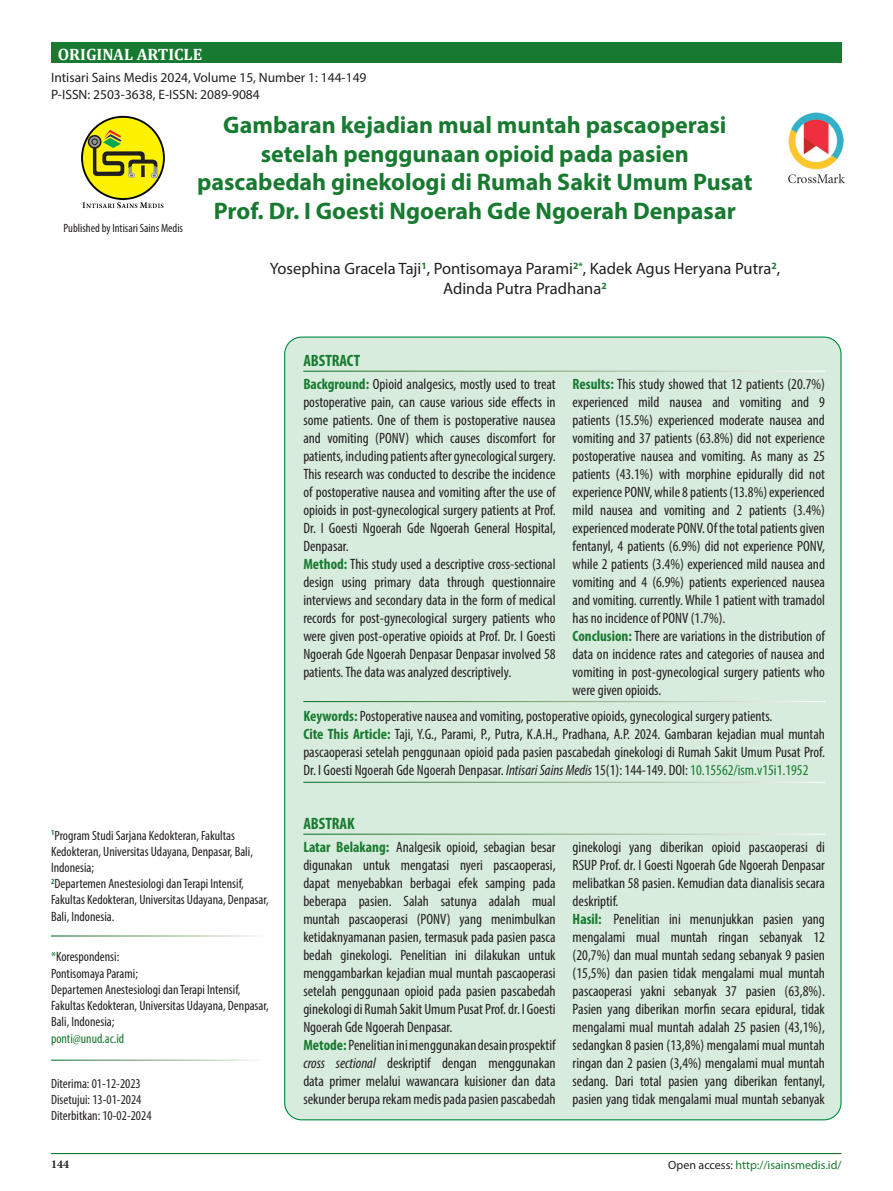
<style>
.page{position:relative;width:893px;height:1191px;background:#fff}
.page>*{position:absolute;margin:0;border:0;box-sizing:border-box;transform-origin:0 0}
.Judul_Naskah{font:700 24px/28.8px "Myriad Pro";color:#187a30;text-align:center}
.Author{font:16.5px "Myriad Pro";color:#231f20}
.t1{font:700 16.5px "Cambria";color:#fff}
.Default{font:700 condensed 16.5px "Myriad Pro";color:#187a30}
.Abstrak_Isi{font:condensed 15px/18px "Myriad Pro";color:#231f20;text-align:justify}
.Afiliasi{font:condensed 13.5px/16.2px "Myriad Pro";color:#231f20}
.t2{font:13.5px "Myriad Pro";color:#231f20}
.Afiliasi-2{font:condensed 13.5px "Myriad Pro";color:#187a30}
.judul{font:12px "Myriad Pro";color:#187a30}
.judul-2{font:condensed 12px "Myriad Pro";color:#231f20}
.judul-3{font:700 12px "Minion Pro";color:#231f20}
.s1{font-weight:700;color:#187a30}
.s2{font-style:italic}
.s3{color:#187a30}
.s4{color:#231f20}
</style>
<div class="page">
<div style="left:51px;top:43px;width:790px;height:20px;background:#187a30"></div>
<div style="left:285px;top:337px;width:556px;height:782px;background:#d8ecdd;border-radius:17px"></div>
<img style="left:788px;top:112px;width:57px;height:72px">
<hr style="left:303px;top:371px;width:522px;height:1px;background:#fff">
<hr style="left:303px;top:833px;width:522px;height:1px;background:#fff">
<hr style="left:303px;top:701px;width:522px;height:1px;background:#fff">
<hr style="left:303px;top:781px;width:522px;height:2px;background:#fff">
<img style="left:81px;top:115px;width:84px;height:94px">
<hr style="left:51px;top:1153px;width:790px;height:1px;background:#187a30">
<p class="t1" style="left:58px;top:43px;width:146px">ORIGINAL ARTICLE</p>
<p class="t2" style="left:51px;top:70px;width:317px">Intisari Sains Medis 2024, Volume 15, Number 1: 144-149</p>
<p class="t2" style="left:51px;top:86px;width:210px">P-ISSN: 2503-3638, E-ISSN: 2089-9084</p>
<p class="judul-2" style="left:64px;top:221px;width:121px">Published by Intisari Sains Medis</p>
<p class="Judul_Naskah" style="left:197px;top:110px;width:557px">Gambaran kejadian mual muntah pascaoperasi setelah penggunaan opioid pada pasien pascabedah ginekologi di Rumah Sakit Umum Pusat Prof. Dr. I Goesti Ngoerah Gde Ngoerah Denpasar</p>
<p class="Author" style="left:270px;top:258px;width:512px">Yosephina Gracela Taji<sup>1</sup>, Pontisomaya Parami<sup>2*</sup>, Kadek Agus Heryana Putra<sup>2</sup>,</p>
<p class="Author" style="left:443px;top:278px;width:165px">Adinda Putra Pradhana<sup>2</sup></p>
<p class="Default" style="left:303px;top:350px;width:58px">ABSTRACT</p>
<p class="Abstrak_Isi" style="left:303px;top:375px;width:254px"><span class="s1">Background:</span> Opioid analgesics, mostly used to treat postoperative pain, can cause various side effects in some patients. One of them is postoperative nausea and vomiting (PONV) which causes discomfort for patients, including patients after gynecological surgery.<br>This research was conducted to describe the incidence of postoperative nausea and vomiting after the use of opioids in post-gynecological surgery patients at Prof.<br>Dr. I Goesti Ngoerah Gde Ngoerah General Hospital, Denpasar.</p>
<p class="Abstrak_Isi" style="left:303px;top:555px;width:254px"><span class="s1">Method:</span> This study used a descriptive cross-sectional design using primary data through questionnaire interviews and secondary data in the form of medical records for post-gynecological surgery patients who were given post-operative opioids at Prof. Dr. I Goesti Ngoerah Gde Ngoerah Denpasar Denpasar involved 58 patients. The data was analyzed descriptively.</p>
<p class="Abstrak_Isi" style="left:573px;top:375px;width:254px"><span class="s1">Results:</span> This study showed that 12 patients (20.7%) experienced mild nausea and vomiting and 9 patients (15.5%) experienced moderate nausea and vomiting and 37 patients (63.8%) did not experience postoperative nausea and vomiting. As many as 25 patients (43.1%) with morphine epidurally did not experience PONV, while 8 patients (13.8%) experienced mild nausea and vomiting and 2 patients (3.4%) experienced moderate PONV. Of the total patients given fentanyl, 4 patients (6.9%) did not experience PONV, while 2 patients (3.4%) experienced mild nausea and vomiting and 4 (6.9%) patients experienced nausea and vomiting. currently. While 1 patient with tramadol has no incidence of PONV (1.7%).</p>
<p class="Abstrak_Isi" style="left:573px;top:627px;width:254px"><span class="s1">Conclusion:</span> There are variations in the distribution of data on incidence rates and categories of nausea and vomiting in post-gynecological surgery patients who were given opioids.</p>
<p class="Abstrak_Isi" style="left:303px;top:706px;width:471px"><span class="s1">Keywords:</span> Postoperative nausea and vomiting, postoperative opioids, gynecological surgery patients.</p>
<p class="Abstrak_Isi" style="left:303px;top:724px;width:523px"><span class="s1">Cite This Article:</span> Taji, Y.G., Parami, P., Putra, K.A.H., Pradhana, A.P. 2024. Gambaran kejadian mual muntah pascaoperasi setelah penggunaan opioid pada pasien pascabedah ginekologi di Rumah Sakit Umum Pusat Prof.<br>Dr. I Goesti Ngoerah Gde Ngoerah Denpasar. <span class="s2">Intisari Sains Medis</span> 15(1): 144-149. DOI: <span class="s3">10.15562/ism.v15i1.1952</span></p>
<p class="Afiliasi" style="left:51px;top:827px;width:203px"><sup>1</sup>Program Studi Sarjana Kedokteran, Fakultas<br>Kedokteran, Universitas Udayana, Denpasar, Bali,<br>Indonesia;</p>
<p class="Afiliasi" style="left:51px;top:875px;width:219px"><sup>2</sup>Departemen Anestesiologi dan Terapi Intensif,<br>Fakultas Kedokteran, Universitas Udayana, Denpasar,<br>Bali, Indonesia.</p>
<p class="Afiliasi" style="left:51px;top:948px;width:70px"><span class="s3">*</span>Korespondensi:</p>
<p class="Afiliasi" style="left:51px;top:965px;width:88px">Pontisomaya Parami;</p>
<p class="Afiliasi" style="left:51px;top:981px;width:219px">Departemen Anestesiologi dan Terapi Intensif,<br>Fakultas Kedokteran, Universitas Udayana, Denpasar,<br>Bali, Indonesia;</p>
<p class="Afiliasi-2" style="left:51px;top:1029px;width:75px">ponti@unud.ac.id</p>
<p class="Afiliasi" style="left:51px;top:1075px;width:91px">Diterima: 01-12-2023</p>
<p class="Afiliasi" style="left:51px;top:1091px;width:92px">Disetujui: 13-01-2024</p>
<p class="Afiliasi" style="left:51px;top:1107px;width:102px">Diterbitkan: 10-02-2024</p>
<p class="judul-3" style="left:51px;top:1156px;width:19px">144</p>
<p class="Default" style="left:303px;top:813px;width:53px">ABSTRAK</p>
<p class="Abstrak_Isi" style="left:303px;top:838px;width:254px"><span class="s1">Latar Belakang:</span> Analgesik opioid, sebagian besar digunakan untuk mengatasi nyeri pascaoperasi, dapat menyebabkan berbagai efek samping pada beberapa pasien. Salah satunya adalah mual muntah pascaoperasi (PONV) yang menimbulkan ketidaknyamanan pasien, termasuk pada pasien pasca bedah ginekologi. Penelitian ini dilakukan untuk menggambarkan kejadian mual muntah pascaoperasi setelah penggunaan opioid pada pasien pascabedah ginekologi di Rumah Sakit Umum Pusat Prof. dr. I Goesti Ngoerah Gde Ngoerah Denpasar.</p>
<p class="Abstrak_Isi" style="left:303px;top:1036px;width:254px"><span class="s1">Metode:</span>Penelitian ini menggunakan desain prospektif <span class="s2">cross sectional</span> deskriptif dengan menggunakan data primer melalui wawancara kuisioner dan data sekunder berupa rekam medis pada pasien pascabedah</p>
<p class="Abstrak_Isi" style="left:573px;top:838px;width:254px">ginekologi yang diberikan opioid pascaoperasi di RSUP Prof. dr. I Goesti Ngoerah Gde Ngoerah Denpasar melibatkan 58 pasien. Kemudian data dianalisis secara deskriptif.</p>
<p class="Abstrak_Isi" style="left:573px;top:910px;width:254px"><span class="s1">Hasil:</span> Penelitian ini menunjukkan pasien yang mengalami mual muntah ringan sebanyak 12 (20,7%) dan mual muntah sedang sebanyak 9 pasien (15,5%) dan pasien tidak mengalami mual muntah pascaoperasi yakni sebanyak 37 pasien (63,8%).<br>Pasien yang diberikan morfin secara epidural, tidak mengalami mual muntah adalah 25 pasien (43,1%), sedangkan 8 pasien (13,8%) mengalami mual muntah ringan dan 2 pasien (3,4%) mengalami mual muntah sedang. Dari total pasien yang diberikan fentanyl, pasien yang tidak mengalami mual muntah sebanyak</p>
<p class="judul" style="left:668px;top:1157px;width:175px"><span class="s4">Open access:</span> http://isainsmedis.id/</p>
</div>
